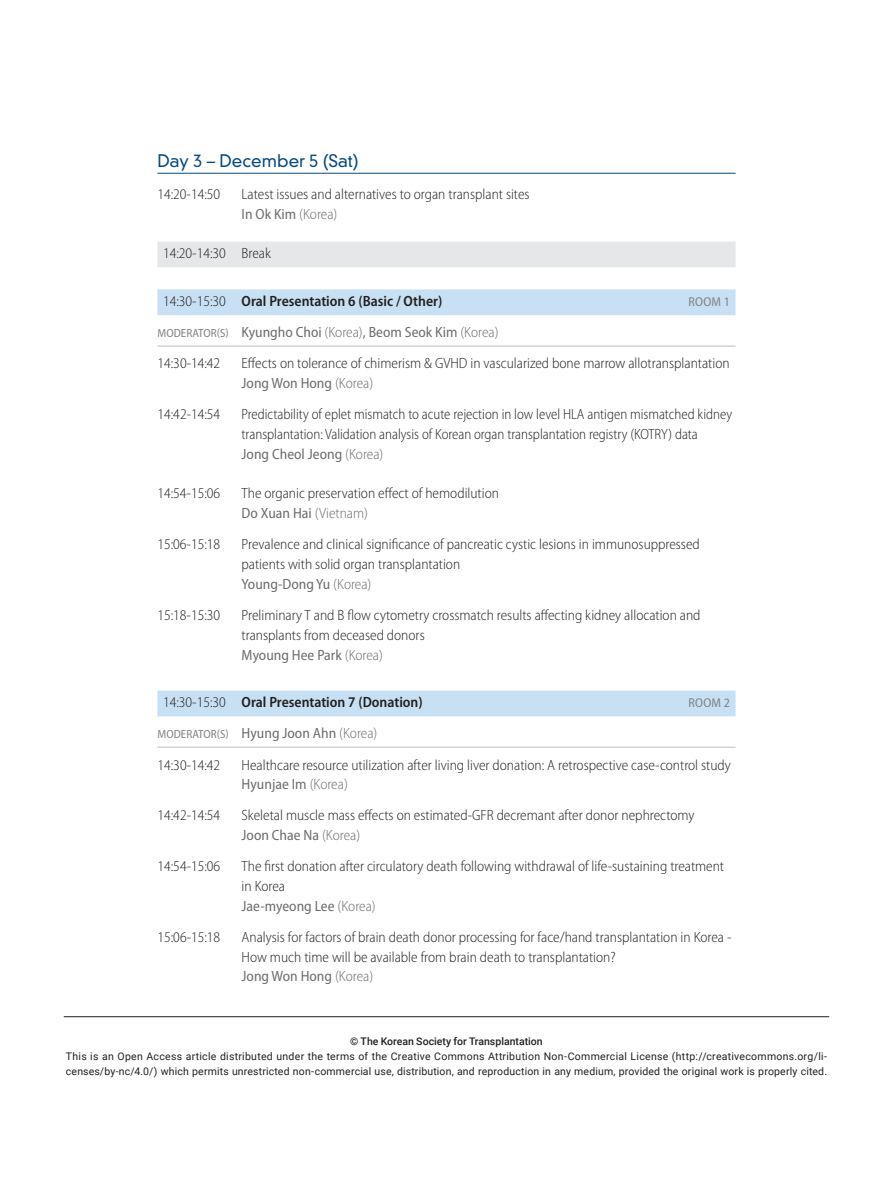
<style>
.page{position:relative;width:893px;height:1191px;background:#fff}
.page>*{position:absolute;margin:0;border:0;box-sizing:border-box;transform-origin:0 0}
.t1{font:300 16.8px "DIN Neuzeit Grotesk Std";color:#084a80}
.t2{font:300 semi-condensed 14.85px/19.8px "Myriad Pro";color:#231f20}
.t3{font:300 semi-condensed 14.85px/19.8px "Myriad Pro";color:#231f20;scale:.96 1}
.t4{font:600 semi-condensed 14.85px "Myriad Pro";color:#231f20}
.t5{font:semi-condensed 14.85px/31px "Myriad Pro";color:#6c6d70}
.t6{font:semi-condensed 12.9px "Myriad Pro";letter-spacing:.02em;color:#808285}
.t7{font:semi-condensed 11.85px "Myriad Pro";letter-spacing:.005em;color:#808285}
.Open_Access{font:10.5px/15px "Roboto";letter-spacing:.02em;color:#231f20}
.Copyright{font:500 10.5px "Roboto";color:#231f20}
.s1{font-weight:400;color:#6c6d70}
.s2{color:#6c6d70}
.s3{font-weight:300}
.s4{font-size:11.85px;color:#808285}
.s5{font-weight:300;color:#231f20}
.s6{font-size:14.85px;color:#6c6d70}
.s7{font-weight:300;font-size:14.85px;color:#6c6d70}
</style>
<div class="page">
<hr style="left:64px;top:1016px;width:765px;height:1px;background:#231f20">
<hr style="left:157px;top:173px;width:579px;height:1px;background:#084a80">
<div style="left:157px;top:241px;width:579px;height:26px;background:#e6e7e9"></div>
<div style="left:157px;top:289px;width:579px;height:26px;background:#c7e0f3"></div>
<hr style="left:157px;top:346px;width:579px;height:1px;background:#bcbdc0">
<div style="left:157px;top:690px;width:579px;height:26px;background:#c7e0f3"></div>
<hr style="left:157px;top:747px;width:579px;height:1px;background:#bcbdc0">
<p class="t1" style="left:157px;top:151px;width:203px">Day 3 – December 5 (Sat)</p>
<p class="t2" style="left:157px;top:185px;width:64px">14:20-14:50</p>
<p class="t2" style="left:242px;top:185px;width:289px">Latest issues and alternatives to organ transplant sites<br><span class="s1">In Ok Kim</span> <span class="s2">(Korea)</span></p>
<p class="t2" style="left:163px;top:244px;width:109px">14:20-14:30 Break</p>
<p class="t4" style="left:163px;top:293px;width:281px"><span class="s3">14:30-15:30</span> Oral Presentation 6 (Basic / Other)</p>
<p class="t6" style="left:689px;top:295px;width:43px">ROOM 1</p>
<p class="t5" style="left:157px;top:317px;width:343px"><span class="s4">MODERATOR(S)</span> Kyungho Choi <span class="s3">(Korea)</span>, Beom Seok Kim <span class="s3">(Korea)<br></span><span class="s5">14:30-14:42</span></p>
<p class="t2" style="left:242px;top:354px;width:490px">Effects on tolerance of chimerism &amp; GVHD in vascularized bone marrow allotransplantation<br><span class="s1">Jong Won Hong</span> <span class="s2">(Korea)</span></p>
<p class="t2" style="left:157px;top:405px;width:64px">14:42-14:54</p>
<p class="t3" style="left:242px;top:405px;width:512px">Predictability of eplet mismatch to acute rejection in low level HLA antigen mismatched kidney transplantation: Validation analysis of Korean organ transplantation registry (KOTRY) data<br><span class="s1">Jong Cheol Jeong</span> <span class="s2">(Korea)</span></p>
<p class="t2" style="left:157px;top:484px;width:64px">14:54-15:06</p>
<p class="t2" style="left:242px;top:484px;width:259px">The organic preservation effect of hemodilution<br><span class="s1">Do Xuan Hai</span> <span class="s2">(Vietnam)</span></p>
<p class="t2" style="left:157px;top:535px;width:64px">15:06-15:18</p>
<p class="t2" style="left:242px;top:535px;width:460px">Prevalence and clinical significance of pancreatic cystic lesions in immunosuppressed patients with solid organ transplantation<br><span class="s1">Young-Dong Yu</span> <span class="s2">(Korea)</span></p>
<p class="t2" style="left:157px;top:605px;width:64px">15:18-15:30</p>
<p class="t2" style="left:242px;top:605px;width:460px">Preliminary T and B flow cytometry crossmatch results affecting kidney allocation and transplants from deceased donors<br><span class="s1">Myoung Hee Park</span> <span class="s2">(Korea)</span></p>
<p class="t4" style="left:163px;top:694px;width:261px"><span class="s3">14:30-15:30</span> Oral Presentation 7 (Donation)</p>
<p class="t6" style="left:689px;top:696px;width:43px">ROOM 2</p>
<p class="t7" style="left:158px;top:728px;width:221px">MODERATOR(S) <span class="s6">Hyung Joon Ahn</span> <span class="s7">(Korea)</span></p>
<p class="t2" style="left:157px;top:755px;width:64px">14:30-14:42</p>
<p class="t2" style="left:242px;top:755px;width:491px">Healthcare resource utilization after living liver donation: A retrospective case-control study<br><span class="s1">Hyunjae Im</span> <span class="s2">(Korea)</span></p>
<p class="t2" style="left:157px;top:806px;width:64px">14:42-14:54</p>
<p class="t2" style="left:242px;top:806px;width:454px">Skeletal muscle mass effects on estimated-GFR decremant after donor nephrectomy<br><span class="s1">Joon Chae Na</span> <span class="s2">(Korea)</span></p>
<p class="t2" style="left:157px;top:856px;width:64px">14:54-15:06</p>
<p class="t2" style="left:242px;top:856px;width:484px">The first donation after circulatory death following withdrawal of life-sustaining treatment in Korea<br><span class="s1">Jae-myeong Lee</span> <span class="s2">(Korea)</span></p>
<p class="t2" style="left:157px;top:927px;width:64px">15:06-15:18</p>
<p class="t2" style="left:242px;top:927px;width:491px">Analysis for factors of brain death donor processing for face/hand transplantation in Korea -<br>How much time will be available from brain death to transplantation?<br><span class="s1">Jong Won Hong</span> <span class="s2">(Korea)</span></p>
<p class="Copyright" style="left:350px;top:1033px;width:194px">© The Korean Society for Transplantation</p>
<p class="Open_Access" style="left:66px;top:1048px;width:763px">This is an Open Access article distributed under the terms of the Creative Commons Attribution Non-Commercial License (http://creativecommons.org/li&shy;censes/by-nc/4.0/) which permits unrestricted non-commercial use, distribution, and reproduction in any medium, provided the original work is properly cited.</p>
</div>
